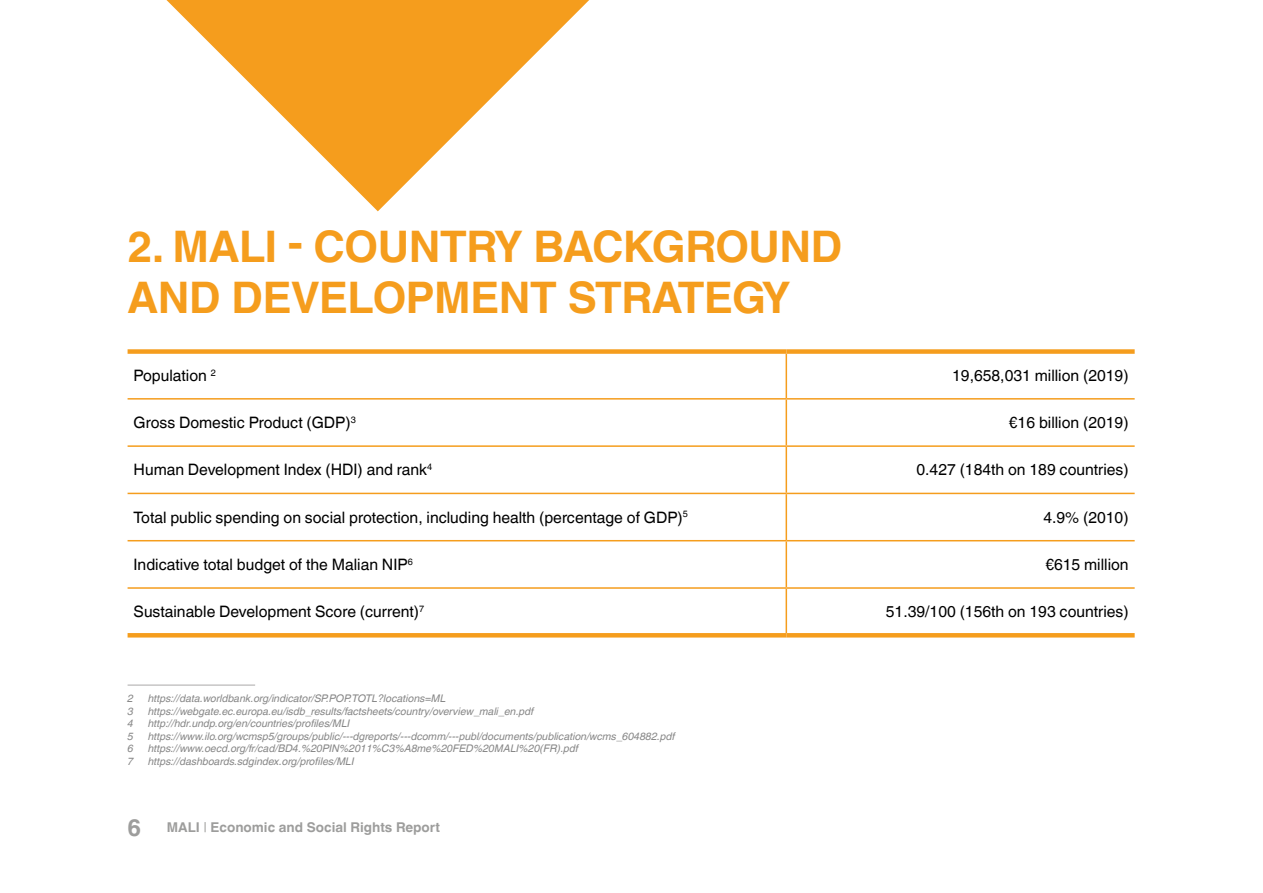
<style>
.page{position:relative;width:1263px;height:893px;background:#fff}
.page>*{position:absolute;margin:0;border:0;box-sizing:border-box;transform-origin:0 0}
.t1{font:700 43.5px/51px "Helvetica World";letter-spacing:-.01em;color:#f59d1d}
.t2{font:15.75px "Helvetica World";color:#000}
.t3{font:700 13.5px "Helvetica World";color:#9d9d9c}
.t4{font:italic 10.5px "Helvetica World";color:#878787}
.s1{font-size:24px}
.s2{font-weight:400}
</style>
<div class="page">
<svg style="left:166px;top:0;width:423px;height:211px"></svg>
<div style="left:786px;top:349px;width:349px;height:5px;background:#f59d1d"></div>
<hr style="left:786px;top:633px;width:349px;height:4px;background:#f59d1d">
<hr style="left:786px;top:398px;width:349px;height:2px;background:#f59d1d">
<hr style="left:786px;top:445px;width:349px;height:2px;background:#f59d1d">
<hr style="left:786px;top:493px;width:349px;height:1px;background:#f59d1d">
<hr style="left:786px;top:540px;width:349px;height:1px;background:#f59d1d">
<hr style="left:786px;top:587px;width:349px;height:2px;background:#f59d1d">
<div style="left:128px;top:349px;width:658px;height:5px;background:#f59d1d"></div>
<hr style="left:128px;top:633px;width:658px;height:4px;background:#f59d1d">
<hr style="left:785px;top:354px;width:2px;height:44px;background:#f59d1d">
<hr style="left:128px;top:398px;width:658px;height:2px;background:#f59d1d">
<hr style="left:785px;top:400px;width:2px;height:45px;background:#f59d1d">
<hr style="left:128px;top:445px;width:658px;height:2px;background:#f59d1d">
<hr style="left:785px;top:447px;width:2px;height:46px;background:#f59d1d">
<hr style="left:128px;top:493px;width:658px;height:1px;background:#f59d1d">
<hr style="left:785px;top:494px;width:2px;height:46px;background:#f59d1d">
<hr style="left:128px;top:540px;width:658px;height:1px;background:#f59d1d">
<hr style="left:785px;top:541px;width:2px;height:46px;background:#f59d1d">
<hr style="left:128px;top:587px;width:658px;height:2px;background:#f59d1d">
<hr style="left:785px;top:589px;width:2px;height:44px;background:#f59d1d">
<hr style="left:128px;top:684px;width:127px;height:2px;background:#b3b2b2">
<h1 class="t1" style="left:128px;top:222px;width:716px">2. MALI - COUNTRY BACKGROUND<br>AND DEVELOPMENT STRATEGY</h1>
<h2 class="t2" style="left:134px;top:366px;width:84px">Population <sup>2</sup></h2>
<h2 class="t2" style="left:952px;top:366px;width:178px">19,658,031 million (2019)</h2>
<h2 class="t2" style="left:134px;top:413px;width:224px">Gross Domestic Product (GDP)<sup>3</sup></h2>
<h2 class="t2" style="left:1009px;top:413px;width:121px">€16 billion (2019)</h2>
<h2 class="t2" style="left:134px;top:461px;width:300px">Human Development Index (HDI) and rank<sup>4</sup></h2>
<h2 class="t2" style="left:916px;top:461px;width:214px">0.427 (184th on 189 countries)</h2>
<h2 class="t2" style="left:134px;top:508px;width:556px">Total public spending on social protection, including health (percentage of GDP)<sup>5</sup></h2>
<h2 class="t2" style="left:1043px;top:508px;width:87px">4.9% (2010)</h2>
<h2 class="t2" style="left:134px;top:555px;width:281px">Indicative total budget of the Malian NIP<sup>6</sup></h2>
<h2 class="t2" style="left:1045px;top:555px;width:85px">€615 million</h2>
<h2 class="t2" style="left:134px;top:603px;width:292px">Sustainable Development Score (current)<sup>7</sup></h2>
<h2 class="t2" style="left:886px;top:603px;width:244px">51.39/100 (156th on 193 countries)</h2>
<p class="t4" style="left:128px;top:692px;width:7px">2</p>
<p class="t4" style="left:148px;top:692px;width:299px">https://data.worldbank.org/indicator/SP.POP.TOTL?locations=ML</p>
<p class="t4" style="left:128px;top:705px;width:7px">3</p>
<p class="t4" style="left:148px;top:705px;width:387px">https://webgate.ec.europa.eu/isdb_results/factsheets/country/overview_mali_en.pdf</p>
<p class="t4" style="left:128px;top:717px;width:7px">4</p>
<p class="t4" style="left:148px;top:717px;width:203px">http://hdr.undp.org/en/countries/profiles/MLI</p>
<p class="t4" style="left:128px;top:730px;width:7px">5</p>
<p class="t4" style="left:148px;top:730px;width:528px">https://www.ilo.org/wcmsp5/groups/public/---dgreports/---dcomm/---publ/documents/publication/wcms_604882.pdf</p>
<p class="t4" style="left:128px;top:743px;width:7px">6</p>
<p class="t4" style="left:148px;top:743px;width:432px">https://www.oecd.org/fr/cad/BD4.%20PIN%2011%C3%A8me%20FED%20MALI%20(FR).pdf</p>
<p class="t4" style="left:128px;top:755px;width:7px">7</p>
<p class="t4" style="left:148px;top:755px;width:207px">https://dashboards.sdgindex.org/profiles/MLI</p>
<p class="t3" style="left:128px;top:819px;width:314px"><span class="s1">6</span> MALI <span class="s2">|</span> Economic and Social Rights Report</p>
</div>
